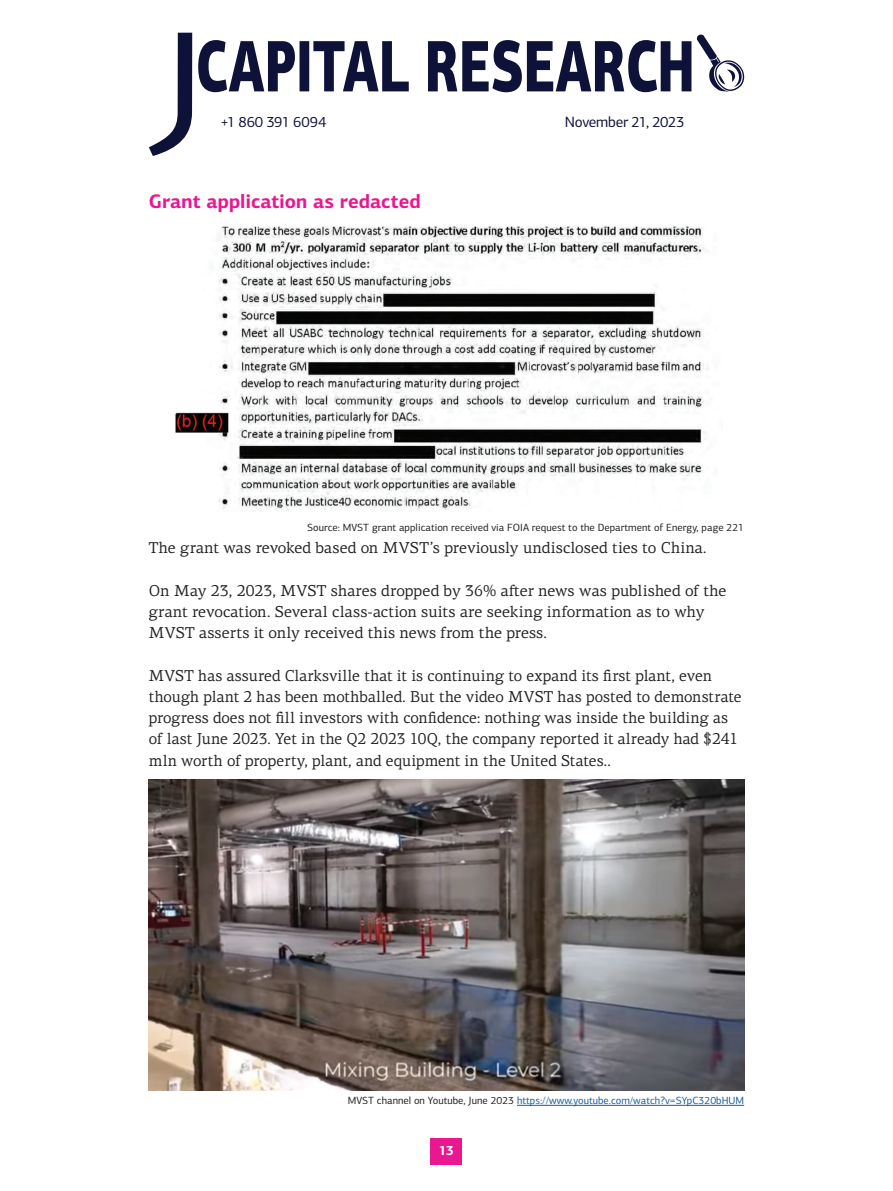
<style>
.page{position:relative;width:893px;height:1191px;background:#fff}
.page>*{position:absolute;margin:0;border:0;box-sizing:border-box;transform-origin:0 0}
.t1{font:700 19.5px "PF Centro Sans Pro";letter-spacing:.005em;color:#e91790}
.t2{font:15.75px/21.3px "PF Centro Serif Pro";letter-spacing:.005em;color:#231f20}
.t3{font:15px "PF Centro Sans Pro";letter-spacing:-.02em;color:#0e1239}
.t4{font:700 13.5px "PF Centro Sans Pro";color:#fff}
.t5{font:10.5px "PF Centro Sans Pro";color:#231f20}
.t6{font:10.5px "PF Centro Sans Pro";color:#175d9e}
.s1{color:#231f20}
</style>
<div class="page">
<div style="left:431px;top:1138px;width:31px;height:26px;background:#e91790"></div>
<svg style="left:697px;top:35px;width:47px;height:57px"></svg>
<svg style="left:198px;top:40px;width:493px;height:52px"></svg>
<svg style="left:149px;top:33px;width:43px;height:123px"></svg>
<img style="left:175px;top:226px;width:534px;height:285px">
<img style="left:149px;top:779px;width:595px;height:311px">
<hr style="left:517px;top:1105px;width:227px;height:1px;background:#175d9e">
<p class="t3" style="left:220px;top:113px;width:107px">+1 860 391 6094</p>
<p class="t3" style="left:565px;top:113px;width:121px">November 21, 2023</p>
<p class="t1" style="left:149px;top:189px;width:273px">Grant application as redacted</p>
<p class="t5" style="left:307px;top:521px;width:438px">Source: MVST grant application received via FOIA request to the Department of Energy, page 221</p>
<p class="t2" style="left:149px;top:537px;width:559px">The grant was revoked based on MVST’s previously undisclosed ties to China.</p>
<p class="t2" style="left:149px;top:579px;width:579px">On May 23, 2023, MVST shares dropped by 36% after news was published of the grant revocation. Several class-action suits are seeking information as to why<br>MVST asserts it only received this news from the press.</p>
<p class="t2" style="left:149px;top:664px;width:594px">MVST has assured Clarksville that it is continuing to expand its first plant, even though plant 2 has been mothballed. But the video MVST has posted to demonstrate progress does not fill investors with confidence: nothing was inside the building as of last June 2023. Yet in the Q2 2023 10Q, the company reported it already had $241 mln worth of property, plant, and equipment in the United States..</p>
<p class="t6" style="left:348px;top:1094px;width:398px"><span class="s1">MVST channel on Youtube, June 2023</span> https://www.youtube.com/watch?v=SYpC320bHUM</p>
<p class="t4" style="left:439px;top:1141px;width:16px">13</p>
</div>
